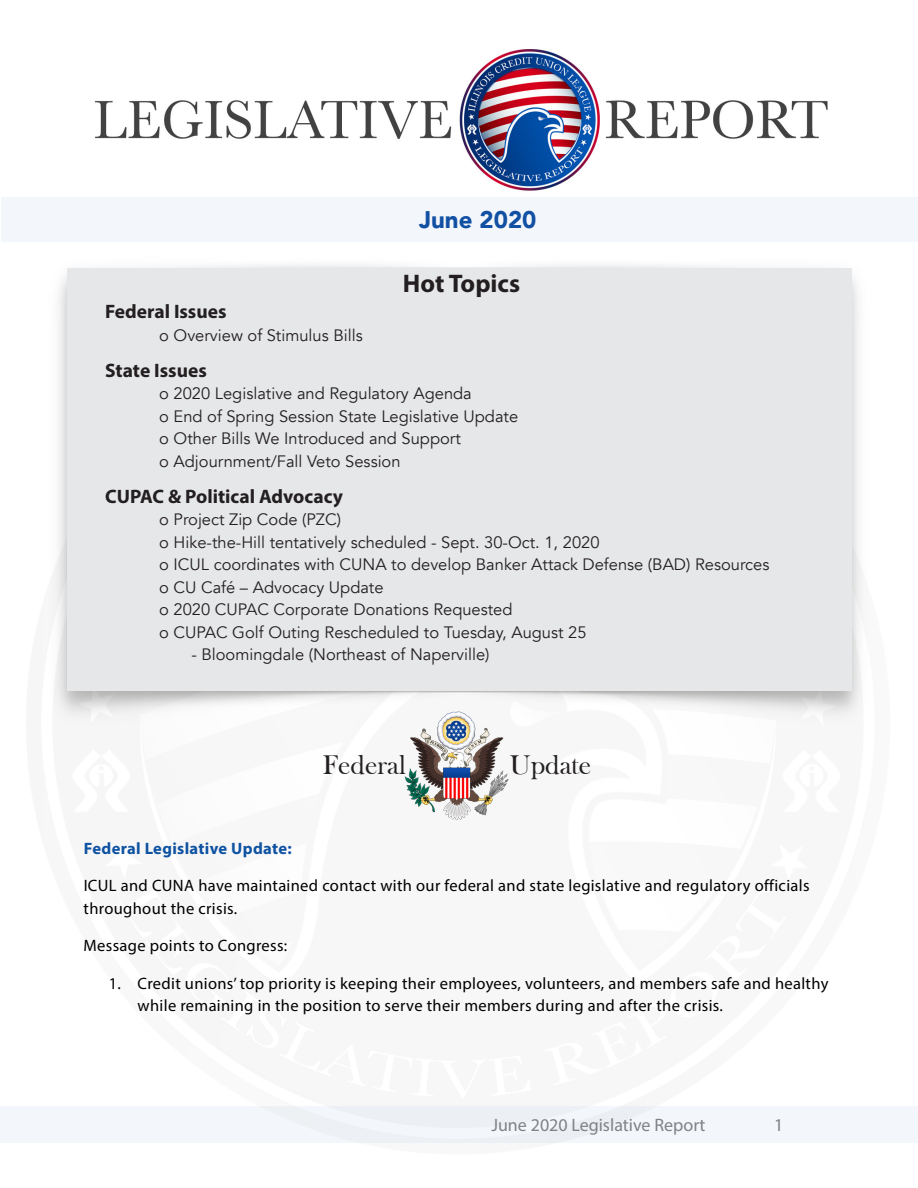
<style>
.page{position:relative;width:918px;height:1188px;background:#fff}
.page>*{position:absolute;margin:0;border:0;box-sizing:border-box;transform-origin:0 0}
.t1{font:27.75px "Bask Old Face";color:#231f20}
.t2{font:700 25.5px "Myriad Pro";color:#231f20}
.t3{font:900 24px "Avenir";color:#1150a3}
.t4{font:700 19.5px "Myriad Pro";color:#231f20}
.t5{font:18px "Myriad Pro";color:#808285}
.t6{font:16.5px/22.5px "Avenir";color:#231f20}
.t7{font:16.5px/22.5px "Myriad Pro";letter-spacing:.02em;color:#000}
.t8{font:700 16.5px "Myriad Pro";letter-spacing:.02em;color:#0e52a2}
</style>
<div class="page">
<div style="left:0;top:1106px;width:918px;height:37px;background:#f3f6fa"></div>
<img style="left:95px;top:49px;width:733px;height:142px">
<div style="left:1px;top:197px;width:917px;height:45px;background:#f3f6fa"></div>
<div style="left:67px;top:268px;width:785px;height:423px;background:#e6e7e9"></div>
<img style="left:400px;top:709px;width:114px;height:112px">
<p class="t3" style="left:419px;top:199px;width:119px">June 2020</p>
<p class="t2" style="left:403px;top:267px;width:119px">Hot Topics</p>
<p class="t4" style="left:105px;top:299px;width:123px">Federal Issues</p>
<p class="t6" style="left:159px;top:324px;width:205px">o Overview of Stimulus Bills</p>
<p class="t4" style="left:105px;top:358px;width:103px">State Issues</p>
<p class="t6" style="left:159px;top:383px;width:361px">o 2020 Legislative and Regulatory Agenda<br>o End of Spring Session State Legislative Update o Other Bills We Introduced and Support<br>o Adjournment/Fall Veto Session</p>
<p class="t4" style="left:105px;top:484px;width:239px">CUPAC &amp; Political Advocacy</p>
<p class="t6" style="left:159px;top:509px;width:183px">o Project Zip Code (PZC)</p>
<p class="t6" style="left:159px;top:531px;width:442px">o Hike-the-Hill tentatively scheduled - Sept. 30-Oct. 1, 2020</p>
<p class="t6" style="left:159px;top:554px;width:612px">o ICUL coordinates with CUNA to develop Banker Attack Defense (BAD) Resources</p>
<p class="t6" style="left:159px;top:576px;width:226px">o CU Café – Advocacy Update</p>
<p class="t6" style="left:159px;top:599px;width:355px">o 2020 CUPAC Corporate Donations Requested</p>
<p class="t6" style="left:159px;top:621px;width:429px">o CUPAC Golf Outing Rescheduled to Tuesday, August 25</p>
<p class="t6" style="left:191px;top:644px;width:300px">- Bloomingdale (Northeast of Naperville)</p>
<p class="t1" style="left:323px;top:750px;width:84px">Federal</p>
<p class="t1" style="left:510px;top:750px;width:83px">Update</p>
<p class="t8" style="left:84px;top:837px;width:209px">Federal Legislative Update:</p>
<p class="t7" style="left:84px;top:874px;width:727px">ICUL and CUNA have maintained contact with our federal and state legislative and regulatory officials throughout the crisis.</p>
<p class="t7" style="left:84px;top:934px;width:205px">Message points to Congress:</p>
<p class="t7" style="left:138px;top:972px;width:692px;text-indent:-29px">1. Credit unions’ top priority is keeping their employees, volunteers, and members safe and healthy while remaining in the position to serve their members during and after the crisis.</p>
<p class="t5" style="left:491px;top:1114px;width:216px">June 2020 Legislative Report</p>
<p class="t5" style="left:774px;top:1114px;width:11px">1</p>
</div>
